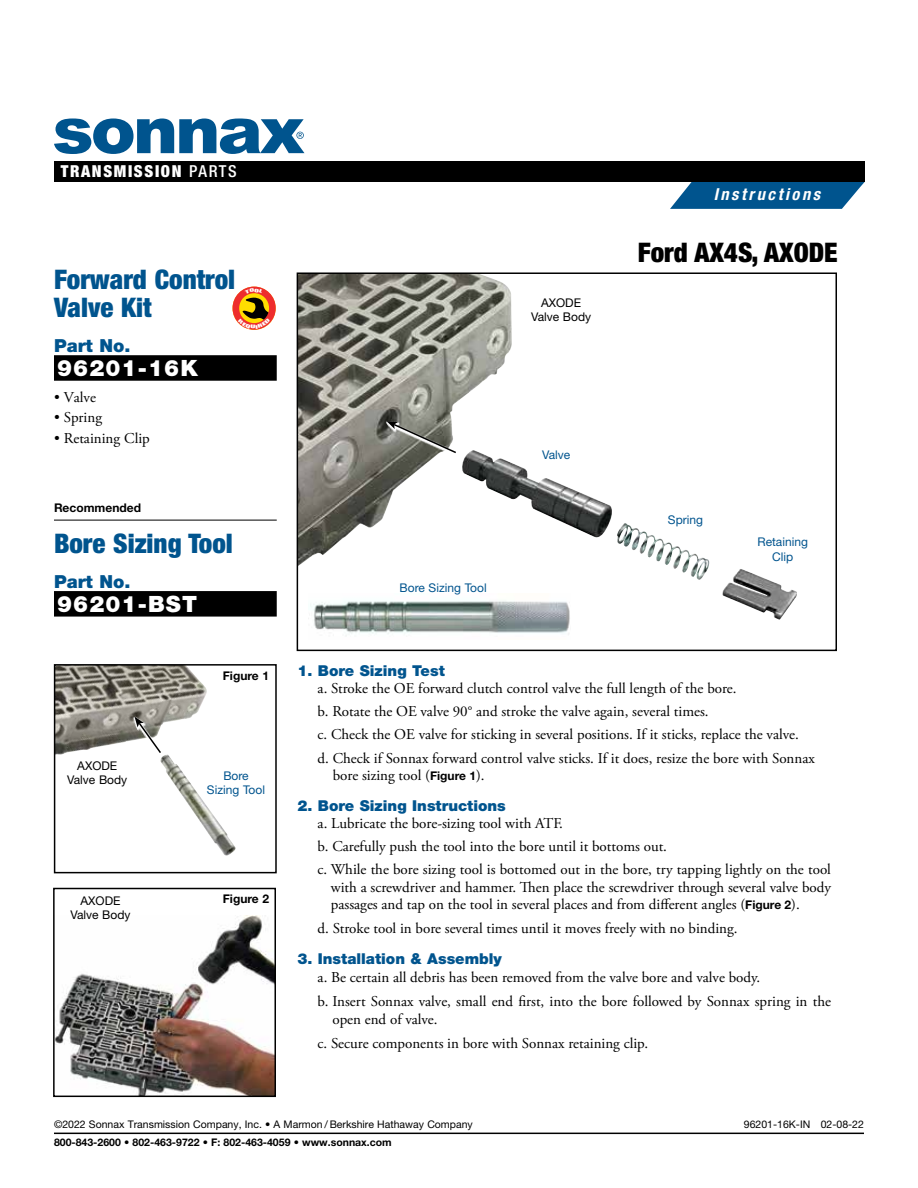
<style>
.page{position:relative;width:918px;height:1188px;background:#fff}
.page>*{position:absolute;margin:0;border:0;box-sizing:border-box;transform-origin:0 0}
.t1{font:900 condensed 27px/27.8px "Helvetica Neue LT Std";color:#00548e}
.t2{font:900 condensed 27px "Helvetica Neue LT Std";color:#000}
.t3{font:900 22.5px "Helvetica Neue LT Std";letter-spacing:.05em;color:#fff}
.t4{font:900 18px "Helvetica Neue LT Std";color:#00548e}
.t5{font:900 condensed 16.5px "Helvetica Neue LT Std";letter-spacing:.1em;color:#fff}
.t6{font:italic 700 condensed 16.5px "Helvetica Neue LT Std";letter-spacing:.155em;color:#fff}
.t7{font:15px/23.2px "Adobe Garamond Pro";color:#000}
.t8{font:900 15px "Helvetica Neue LT Std";color:#00548e}
.t9{font:12px/14.4px "Helvetica Neue LT Std";color:#00548e;text-align:center}
.t10{font:12px/14.4px "Helvetica Neue LT Std";color:#000;text-align:center}
.t11{font:700 12px "Helvetica Neue LT Std";color:#000}
.t12{font:10.5px "Helvetica Neue LT Std";color:#000}
.t13{font:700 10.5px "Helvetica Neue LT Std";color:#000}
.s1{font-weight:500}
.s2{font-family:"Helvetica Neue LT Std";font-weight:700;font-size:12px}
</style>
<div class="page">
<img style="left:300px;top:275px;width:398px;height:298px">
<div style="left:297px;top:272px;width:540px;height:379px;border:2px solid #000"></div>
<div style="left:54px;top:355px;width:223px;height:26px;background:#000"></div>
<hr style="left:54px;top:520px;width:223px;height:1px;background:#000">
<div style="left:54px;top:591px;width:223px;height:26px;background:#000"></div>
<svg style="left:385px;top:397px;width:73px;height:80px"></svg>
<img style="left:308px;top:601px;width:262px;height:35px">
<img style="left:57px;top:667px;width:179px;height:189px">
<div style="left:54px;top:664px;width:223px;height:209px;border:2px solid #000"></div>
<svg style="left:130px;top:712px;width:33px;height:46px"></svg>
<img style="left:56px;top:915px;width:217px;height:179px">
<div style="left:53px;top:888px;width:223px;height:209px;border:2px solid #000"></div>
<hr style="left:54px;top:1133px;width:810px;height:1px;background:#000">
<svg style="left:670px;top:182px;width:195px;height:27px;background:#1e689b"></svg>
<div style="left:54px;top:161px;width:811px;height:21px;background:#000"></div>
<svg style="left:54px;top:119px;width:250px;height:35px"></svg>
<svg style="left:233px;top:287px;width:43px;height:43px"></svg>
<p class="t5" style="left:61px;top:161px;width:178px">TRANSMISSION <span class="s1">PARTS</span></p>
<h1 class="t1" style="left:54px;top:265px;width:183px">Forward Control<br>Valve Kit</h1>
<p class="t4" style="left:54px;top:335px;width:78px">Part No.</p>
<h2 class="t3" style="left:57px;top:355px;width:142px">96201-16K</h2>
<p class="t7" style="left:54px;top:386px;width:44px">• Valve</p>
<p class="t7" style="left:54px;top:407px;width:50px">• Spring</p>
<p class="t7" style="left:54px;top:427px;width:97px">• Retaining Clip</p>
<p class="t11" style="left:54px;top:500px;width:89px">Recommended</p>
<h1 class="t1" style="left:54px;top:529px;width:180px">Bore Sizing Tool</h1>
<p class="t4" style="left:54px;top:571px;width:78px">Part No.</p>
<h2 class="t3" style="left:57px;top:591px;width:142px">96201-BST</h2>
<p class="t10" style="left:67px;top:758px;width:62px">AXODE<br>Valve Body</p>
<p class="t11" style="left:223px;top:668px;width:48px">Figure 1</p>
<p class="t9" style="left:207px;top:768px;width:60px">Bore<br>Sizing Tool</p>
<p class="t10" style="left:80px;top:893px;width:42px">AXODE</p>
<p class="t11" style="left:223px;top:891px;width:48px">Figure 2</p>
<p class="t10" style="left:70px;top:908px;width:62px">Valve Body</p>
<p class="t6" style="left:714px;top:185px;width:108px">Instructions</p>
<p class="t10" style="left:531px;top:295px;width:62px">AXODE<br>Valve Body</p>
<h1 class="t2" style="left:638px;top:236px;width:202px">Ford AX4S, AXODE</h1>
<p class="t9" style="left:400px;top:580px;width:89px">Bore Sizing Tool</p>
<p class="t9" style="left:542px;top:447px;width:30px">Valve</p>
<p class="t9" style="left:668px;top:512px;width:37px">Spring</p>
<p class="t9" style="left:757px;top:535px;width:52px">Retaining<br>Clip</p>
<p class="t8" style="left:297px;top:661px;width:149px">1. Bore Sizing Test</p>
<p class="t7" style="left:318px;top:677px;width:499px">a. Stroke the OE forward clutch control valve the full length of the bore.<br>b. Rotate the OE valve 90° and stroke the valve again, several times.<br>c. Check the OE valve for sticking in several positions. If it sticks, replace the valve.<br>d. Check if Sonnax forward control valve sticks. If it does, resize the bore with Sonnax</p>
<p class="t7" style="left:333px;top:764px;width:153px">bore sizing tool (<span class="s2">Figure 1</span>).</p>
<p class="t8" style="left:297px;top:796px;width:210px">2. Bore Sizing Instructions</p>
<p class="t7" style="left:318px;top:812px;width:515px">a. Lubricate the bore-sizing tool with ATF.<br>b. Carefully push the tool into the bore until it bottoms out.<br>c. While the bore sizing tool is bottomed out in the bore, try tapping lightly on the tool</p>
<p class="t7" style="left:331px;top:879px;width:502px;line-height:17.2px">with a screwdriver and hammer. Then place the screwdriver through several valve body passages and tap on the tool in several places and from different angles (<span class="s2">Figure 2</span>).</p>
<p class="t7" style="left:318px;top:917px;width:421px">d. Stroke tool in bore several times until it moves freely with no binding.</p>
<p class="t8" style="left:297px;top:949px;width:206px">3. Installation &amp; Assembly</p>
<p class="t7" style="left:318px;top:965px;width:515px;line-height:24px">a. Be certain all debris has been removed from the valve bore and valve body.<br>b. Insert Sonnax valve, small end first, into the bore followed by Sonnax spring in the</p>
<p class="t7" style="left:318px;top:1007px;width:332px;line-height:24px;text-indent:15px">open end of valve.<br>c. Secure components in bore with Sonnax retaining clip.</p>
<p class="t12" style="left:54px;top:1118px;width:420px">©2022 Sonnax Transmission Company, Inc. • A Marmon / Berkshire Hathaway Company</p>
<p class="t12" style="left:744px;top:1118px;width:122px">96201-16K-IN 02-08-22</p>
<p class="t13" style="left:54px;top:1136px;width:339px">800-843-2600 • 802-463-9722 • F: 802-463-4059 • www.sonnax.com</p>
</div>
